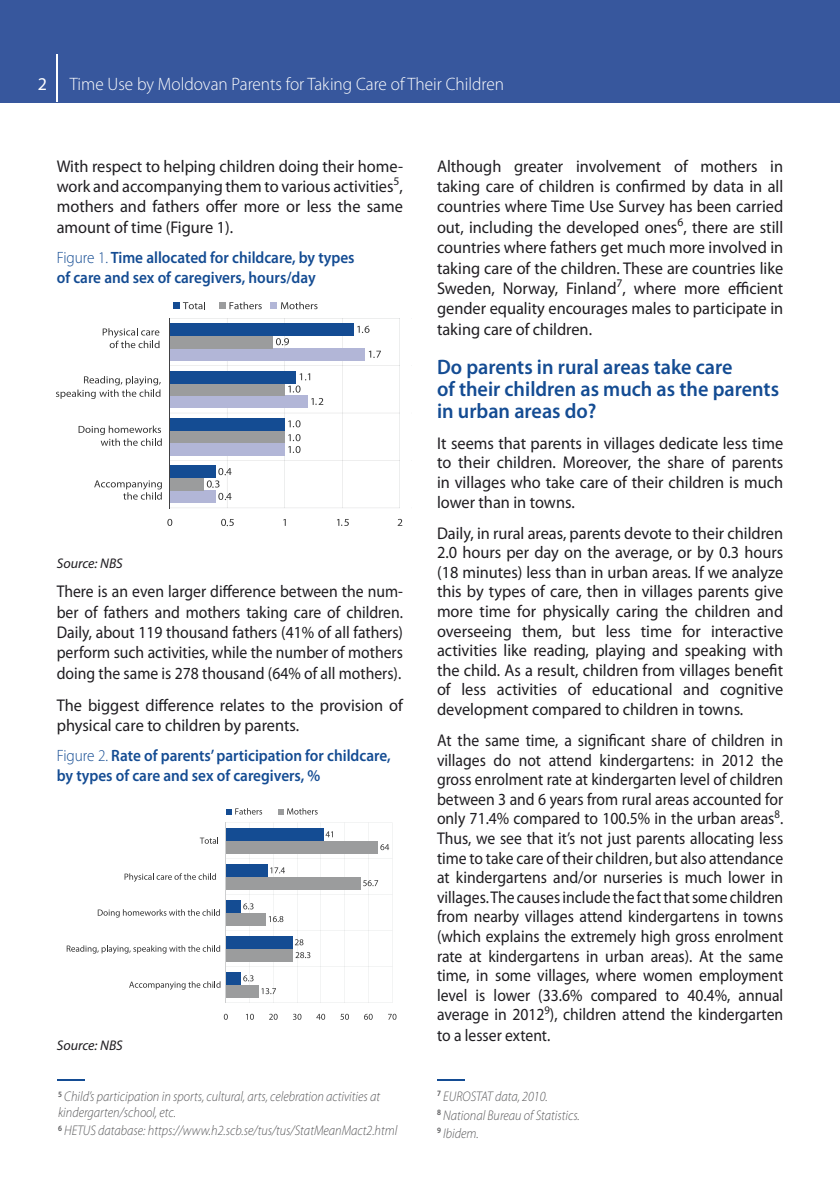
<style>
.page{position:relative;width:840px;height:1191px;background:#fff}
.page>*{position:absolute;margin:0;border:0;box-sizing:border-box;transform-origin:0 0}
.t1{font:600 21px/22px "Myriad Pro";color:#144c93;scale:.96 1}
.t2{font:300 18px "Myriad Pro";color:#fff;scale:.96 1}
.t3{font:18px "Myriad Pro";color:#fff}
.t4{font:17px/20.4px "Myriad Pro";color:#1f1d21;text-align:justify;scale:.96 1}
.t5{font:17px/19.6px "Myriad Pro";color:#1f1d21;text-align:justify;scale:.92 1}
.t6{font:600 16.4px/19.2px "Myriad Pro";color:#144c93;scale:.93 1}
.t7{font:italic 300 14px/18.4px "Myriad Pro";color:#58585a;scale:.9 1}
.t8{font:italic 14px "Myriad Pro";color:#1f1d21}
.s1{font-weight:300}
</style>
<div class="page">
<div style="left:0;top:0;width:839px;height:102px;background:#37579d"></div>
<hr style="left:56px;top:55px;width:1px;height:47px;background:#fff">
<svg style="left:57px;top:1079px;width:28px;height:1px"></svg>
<svg style="left:437px;top:1079px;width:27px;height:1px"></svg>
<hr style="left:249px;top:822px;width:1px;height:180px;background:#cecfd0">
<hr style="left:273px;top:822px;width:1px;height:180px;background:#cecfd0">
<hr style="left:297px;top:822px;width:1px;height:180px;background:#cecfd0">
<hr style="left:320px;top:822px;width:1px;height:180px;background:#cecfd0">
<hr style="left:344px;top:822px;width:1px;height:180px;background:#cecfd0">
<hr style="left:368px;top:822px;width:1px;height:180px;background:#cecfd0">
<hr style="left:392px;top:822px;width:1px;height:180px;background:#cecfd0">
<hr style="left:225px;top:1002px;width:167px;height:1px;background:#cecfd0">
<hr style="left:225px;top:966px;width:167px;height:1px;background:#cecfd0">
<hr style="left:225px;top:930px;width:167px;height:1px;background:#cecfd0">
<hr style="left:225px;top:894px;width:167px;height:1px;background:#cecfd0">
<hr style="left:225px;top:858px;width:167px;height:1px;background:#cecfd0">
<hr style="left:225px;top:822px;width:167px;height:1px;background:#cecfd0">
<div style="left:226px;top:984px;width:32px;height:13px;background:#9b9c9d"></div>
<div style="left:226px;top:948px;width:67px;height:13px;background:#9b9c9d"></div>
<div style="left:226px;top:912px;width:39px;height:13px;background:#9b9c9d"></div>
<div style="left:226px;top:876px;width:134px;height:13px;background:#9b9c9d"></div>
<div style="left:226px;top:840px;width:152px;height:13px;background:#9b9c9d"></div>
<div style="left:226px;top:972px;width:15px;height:12px;background:#144c93"></div>
<div style="left:226px;top:936px;width:66px;height:12px;background:#144c93"></div>
<div style="left:226px;top:900px;width:15px;height:12px;background:#144c93"></div>
<div style="left:226px;top:864px;width:41px;height:12px;background:#144c93"></div>
<div style="left:226px;top:828px;width:97px;height:12px;background:#144c93"></div>
<hr style="left:225px;top:822px;width:1px;height:180px;background:#cecfd0">
<svg style="left:261px;top:988px;width:15px;height:6px"></svg>
<svg style="left:295px;top:952px;width:15px;height:6px"></svg>
<svg style="left:269px;top:916px;width:14px;height:6px"></svg>
<svg style="left:363px;top:880px;width:15px;height:6px"></svg>
<svg style="left:380px;top:844px;width:9px;height:6px"></svg>
<svg style="left:243px;top:975px;width:10px;height:6px"></svg>
<svg style="left:295px;top:939px;width:8px;height:6px"></svg>
<svg style="left:243px;top:903px;width:10px;height:6px"></svg>
<svg style="left:270px;top:867px;width:15px;height:6px"></svg>
<svg style="left:325px;top:831px;width:8px;height:6px"></svg>
<svg style="left:224px;top:1013px;width:4px;height:6px"></svg>
<svg style="left:246px;top:1013px;width:8px;height:6px"></svg>
<svg style="left:269px;top:1013px;width:8px;height:6px"></svg>
<svg style="left:293px;top:1013px;width:8px;height:6px"></svg>
<svg style="left:316px;top:1013px;width:9px;height:6px"></svg>
<svg style="left:340px;top:1013px;width:9px;height:6px"></svg>
<svg style="left:364px;top:1013px;width:8px;height:6px"></svg>
<svg style="left:388px;top:1013px;width:8px;height:6px"></svg>
<svg style="left:129px;top:981px;width:91px;height:8px"></svg>
<svg style="left:67px;top:945px;width:153px;height:8px"></svg>
<svg style="left:98px;top:909px;width:122px;height:8px"></svg>
<svg style="left:124px;top:873px;width:92px;height:8px"></svg>
<svg style="left:200px;top:837px;width:18px;height:7px"></svg>
<svg style="left:278px;top:808px;width:39px;height:6px"></svg>
<svg style="left:226px;top:808px;width:36px;height:6px"></svg>
<svg style="left:94px;top:480px;width:68px;height:19px"></svg>
<svg style="left:78px;top:425px;width:84px;height:21px"></svg>
<svg style="left:56px;top:376px;width:105px;height:23px"></svg>
<svg style="left:103px;top:328px;width:56px;height:20px"></svg>
<div style="left:270px;top:302px;width:7px;height:7px;background:#b2b6d7"></div>
<svg style="left:281px;top:302px;width:36px;height:7px"></svg>
<div style="left:219px;top:302px;width:7px;height:7px;background:#9b9c9d"></div>
<svg style="left:229px;top:302px;width:32px;height:7px"></svg>
<div style="left:173px;top:302px;width:7px;height:7px;background:#144c93"></div>
<svg style="left:183px;top:302px;width:22px;height:7px"></svg>
<hr style="left:227px;top:318px;width:1px;height:190px;background:#cecfd0">
<hr style="left:284px;top:318px;width:1px;height:190px;background:#cecfd0">
<hr style="left:342px;top:318px;width:1px;height:190px;background:#cecfd0">
<hr style="left:169px;top:508px;width:242px;height:1px;background:#cecfd0">
<hr style="left:169px;top:460px;width:242px;height:1px;background:#cecfd0">
<hr style="left:169px;top:413px;width:242px;height:1px;background:#cecfd0">
<hr style="left:169px;top:365px;width:242px;height:1px;background:#cecfd0">
<hr style="left:169px;top:318px;width:242px;height:1px;background:#cecfd0">
<div style="left:169px;top:490px;width:46px;height:13px;background:#b2b6d7"></div>
<div style="left:169px;top:443px;width:115px;height:12px;background:#b2b6d7"></div>
<div style="left:169px;top:395px;width:138px;height:13px;background:#b2b6d7"></div>
<div style="left:169px;top:348px;width:196px;height:13px;background:#b2b6d7"></div>
<div style="left:169px;top:478px;width:35px;height:12px;background:#9b9c9d"></div>
<div style="left:169px;top:430px;width:115px;height:13px;background:#9b9c9d"></div>
<div style="left:169px;top:383px;width:115px;height:12px;background:#9b9c9d"></div>
<div style="left:169px;top:336px;width:104px;height:12px;background:#9b9c9d"></div>
<div style="left:169px;top:465px;width:46px;height:13px;background:#144c93"></div>
<div style="left:169px;top:418px;width:115px;height:12px;background:#144c93"></div>
<div style="left:169px;top:371px;width:127px;height:12px;background:#144c93"></div>
<div style="left:169px;top:323px;width:184px;height:13px;background:#144c93"></div>
<hr style="left:169px;top:318px;width:1px;height:190px;background:#414143">
<svg style="left:276px;top:338px;width:13px;height:7px"></svg>
<svg style="left:167px;top:519px;width:5px;height:7px"></svg>
<svg style="left:397px;top:519px;width:5px;height:7px"></svg>
<svg style="left:357px;top:326px;width:12px;height:7px"></svg>
<svg style="left:368px;top:351px;width:13px;height:7px"></svg>
<svg style="left:288px;top:373px;width:22px;height:19px"></svg>
<svg style="left:311px;top:398px;width:12px;height:7px"></svg>
<svg style="left:288px;top:420px;width:12px;height:7px"></svg>
<svg style="left:288px;top:434px;width:12px;height:19px"></svg>
<svg style="left:207px;top:468px;width:24px;height:32px"></svg>
<svg style="left:221px;top:519px;width:13px;height:7px"></svg>
<svg style="left:337px;top:519px;width:11px;height:7px"></svg>
<div style="left:399px;top:303px;width:11px;height:207px;background:#fff"></div>
<p class="t3" style="left:38px;top:74px;width:11px">2</p>
<p class="t2" style="left:70px;top:74px;width:454px">Time Use by Moldovan Parents for Taking Care of Their Children</p>
<p class="t4" style="left:57px;top:156px;width:362px">With respect to helping children doing their home&shy;work and accompanying them to various activities<sup>5</sup>, mothers and fathers offer more or less the same amount of time (Figure 1).</p>
<p class="t6" style="left:57px;top:248px;width:321px"><span class="s1">Figure 1.</span> Time allocated for childcare, by types of care and sex of caregivers, hours/day</p>
<p class="t8" style="left:57px;top:556px;width:67px">Source: NBS</p>
<p class="t5" style="left:57px;top:581px;width:377px;line-height:20.4px">There is an even larger difference between the num&shy;ber of fathers and mothers taking care of chil dren.<br>Daily, about 119 thousand fathers (41% of all fathers) perform such activities, while the number of mothers doing the same is 278 thousand (64% of all mothers).</p>
<p class="t4" style="left:57px;top:695px;width:362px">The biggest difference relates to the provision of phy si cal care to children by parents.</p>
<p class="t6" style="left:57px;top:746px;width:360px"><span class="s1">Figure 2.</span> Rate of parents’ participation for childcare, by types of care and sex of caregivers, %</p>
<p class="t8" style="left:57px;top:1037px;width:67px">Source: NBS</p>
<p class="t7" style="left:58px;top:1089px;width:359px;line-height:15.6px"><sup>5</sup> Child’s participation in sports, cultural, arts, celebration activities at kindergarten/school, etc.</p>
<p class="t7" style="left:58px;top:1121px;width:378px"><sup>6</sup> HETUS database: https://www.h2.scb.se/tus/tus/StatMeanMact2.html</p>
<p class="t4" style="left:437px;top:156px;width:362px">Although greater involvement of mothers in taking care of children is confirmed by data in all countries where Time Use Survey has been carried out, including the developed ones<sup>6</sup>, there are still countries where fathers get much more involved in taking care of the children. These are countries like Sweden, Norway, Finland<sup>7</sup>, where more efficient gender equality encourages males to participate in taking care of children.</p>
<p class="t1" style="left:437px;top:356px;width:357px">Do parents in rural areas take care<br>of their children as much as the parents in urban areas do?</p>
<p class="t4" style="left:437px;top:433px;width:362px;line-height:19.6px">It seems that parents in villages dedicate less time to their children. Moreover, the share of parents in villages who take care of their children is much lower than in towns.</p>
<p class="t4" style="left:437px;top:523px;width:362px;line-height:19.6px">Daily, in rural areas, parents devote to their children 2.0 hours per day on the average, or by 0.3 hours (18 minutes) less than in urban areas. If we analyze this by types of care, then in villages parents give more time for physically caring the children and overseeing them, but less time for interactive activities like reading, playing and speaking with the child. As a result, children from villages benefit of less activities of educational and cognitive development compared to children in towns.</p>
<p class="t5" style="left:437px;top:731px;width:377px">At the same time, a significant share of children in villages do not attend kindergartens: in 2012 the gross enrolment rate at kindergarten level of children between 3 and 6 years from rural areas accounted for only 71.4% compared to 100.5% in the urban areas<sup>8</sup>.<br>Thus, we see that it’s not just pa ren ts allocating less time to take care of their children, but also attendance at kindergartens and/or nurseries is much lower in villages. The causes include the fact that some children from nearby villages attend kindergartens in towns (which explains the extremely high gross enrolment rate at kindergartens in urban areas). At the same time, in some villages, where women employment level is lower (33.6% compared to 40.4%, annual average in 2012<sup>9</sup>), children attend the kindergarten to a lesser extent.</p>
<p class="t7" style="left:437px;top:1087px;width:160px"><sup>7</sup> EUROSTAT data, 2010.<br><sup>8</sup> National Bureau of Statistics.<br><sup>9</sup> Ibidem.</p>
</div>
